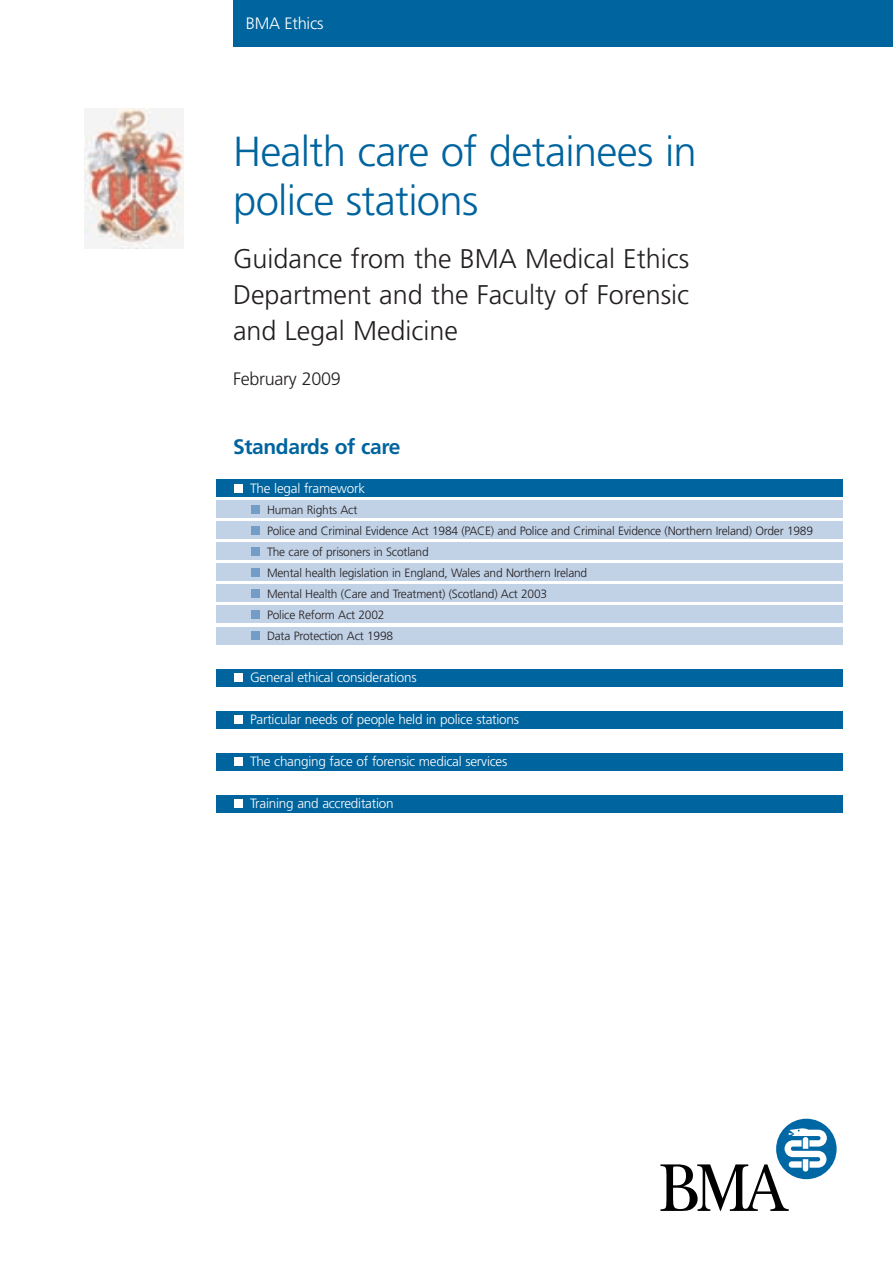
<style>
.page{position:relative;width:893px;height:1263px;background:#fff}
.page>*{position:absolute;margin:0;border:0;box-sizing:border-box;transform-origin:0 0}
.t1{font:300 42px/49.5px "Frutiger";letter-spacing:-.015em;color:#00649e}
.t2{font:300 27px/36px "Frutiger";color:#231f20;text-align:justify}
.t3{font:700 21px "Frutiger";letter-spacing:-.015em;color:#00649e}
.t4{font:300 18px "Frutiger";letter-spacing:-.015em;color:#231f20}
.t5{font:300 16.5px "Frutiger";letter-spacing:-.015em;color:#fff}
.t6{font:300 13.5px "Frutiger";letter-spacing:-.015em;color:#fff}
.t7{font:300 12px/21px "Frutiger";letter-spacing:-.015em;color:#231f20}
</style>
<div class="page">
<div style="left:216px;top:480px;width:627px;height:17px;background:#00649e"></div>
<div style="left:216px;top:501px;width:627px;height:17px;background:#c1d1e6"></div>
<div style="left:216px;top:522px;width:627px;height:17px;background:#c1d1e6"></div>
<div style="left:216px;top:543px;width:627px;height:17px;background:#c1d1e6"></div>
<div style="left:216px;top:564px;width:627px;height:17px;background:#c1d1e6"></div>
<div style="left:216px;top:585px;width:627px;height:17px;background:#c1d1e6"></div>
<div style="left:216px;top:606px;width:627px;height:17px;background:#c1d1e6"></div>
<div style="left:216px;top:627px;width:627px;height:17px;background:#c1d1e6"></div>
<div style="left:216px;top:669px;width:627px;height:17px;background:#00649e"></div>
<div style="left:216px;top:711px;width:627px;height:17px;background:#00649e"></div>
<div style="left:216px;top:753px;width:627px;height:17px;background:#00649e"></div>
<div style="left:216px;top:795px;width:627px;height:17px;background:#00649e"></div>
<div style="left:233px;top:0;width:660px;height:47px;background:#00649e"></div>
<div style="left:776px;top:1119px;width:61px;height:60px;background:#0067a5;border-radius:50%"></div>
<svg style="left:660px;top:1128px;width:167px;height:83px"></svg>
<div style="left:235px;top:799px;width:8px;height:9px;background:#fff"></div>
<div style="left:235px;top:757px;width:8px;height:9px;background:#fff"></div>
<div style="left:235px;top:715px;width:8px;height:9px;background:#fff"></div>
<div style="left:235px;top:673px;width:8px;height:9px;background:#fff"></div>
<div style="left:252px;top:631px;width:8px;height:9px;background:#739dc6"></div>
<div style="left:252px;top:610px;width:8px;height:9px;background:#739dc6"></div>
<div style="left:252px;top:589px;width:8px;height:9px;background:#739dc6"></div>
<div style="left:252px;top:568px;width:8px;height:9px;background:#739dc6"></div>
<div style="left:252px;top:547px;width:8px;height:9px;background:#739dc6"></div>
<div style="left:252px;top:526px;width:8px;height:9px;background:#739dc6"></div>
<div style="left:252px;top:505px;width:8px;height:9px;background:#739dc6"></div>
<div style="left:235px;top:484px;width:8px;height:9px;background:#fff"></div>
<svg style="left:84px;top:108px;width:100px;height:140px"></svg>
<img style="left:85px;top:108px;width:98px;height:140px">
<h3 class="t5" style="left:246px;top:17px;width:79px">BMA Ethics</h3>
<h1 class="t1" style="left:233px;top:130px;width:465px">Health care of detainees in police stations</h1>
<h2 class="t2" style="left:233px;top:243px;width:458px">Guidance from the BMA Medical Ethics Department and the Faculty of Forensic and Legal Medicine</h2>
<h3 class="t4" style="left:233px;top:371px;width:109px">February 2009</h3>
<h3 class="t3" style="left:233px;top:438px;width:169px">Standards of care</h3>
<p class="t6" style="left:250px;top:483px;width:117px">The legal framework</p>
<p class="t7" style="left:267px;top:500px;width:547px">Human Rights Act<br>Police and Criminal Evidence Act 1984 (PACE) and Police and Criminal Evidence (Northern Ireland) Order 1989<br>The care of prisoners in Scotland<br>Mental health legislation in England, Wales and Northern Ireland<br>Mental Health (Care and Treatment) (Scotland) Act 2003<br>Police Reform Act 2002<br>Data Protection Act 1998</p>
<p class="t6" style="left:250px;top:672px;width:168px">General ethical considerations</p>
<p class="t6" style="left:250px;top:714px;width:271px">Particular needs of people held in police stations</p>
<p class="t6" style="left:250px;top:756px;width:259px">The changing face of forensic medical services</p>
<p class="t6" style="left:250px;top:798px;width:145px">Training and accreditation</p>
</div>
